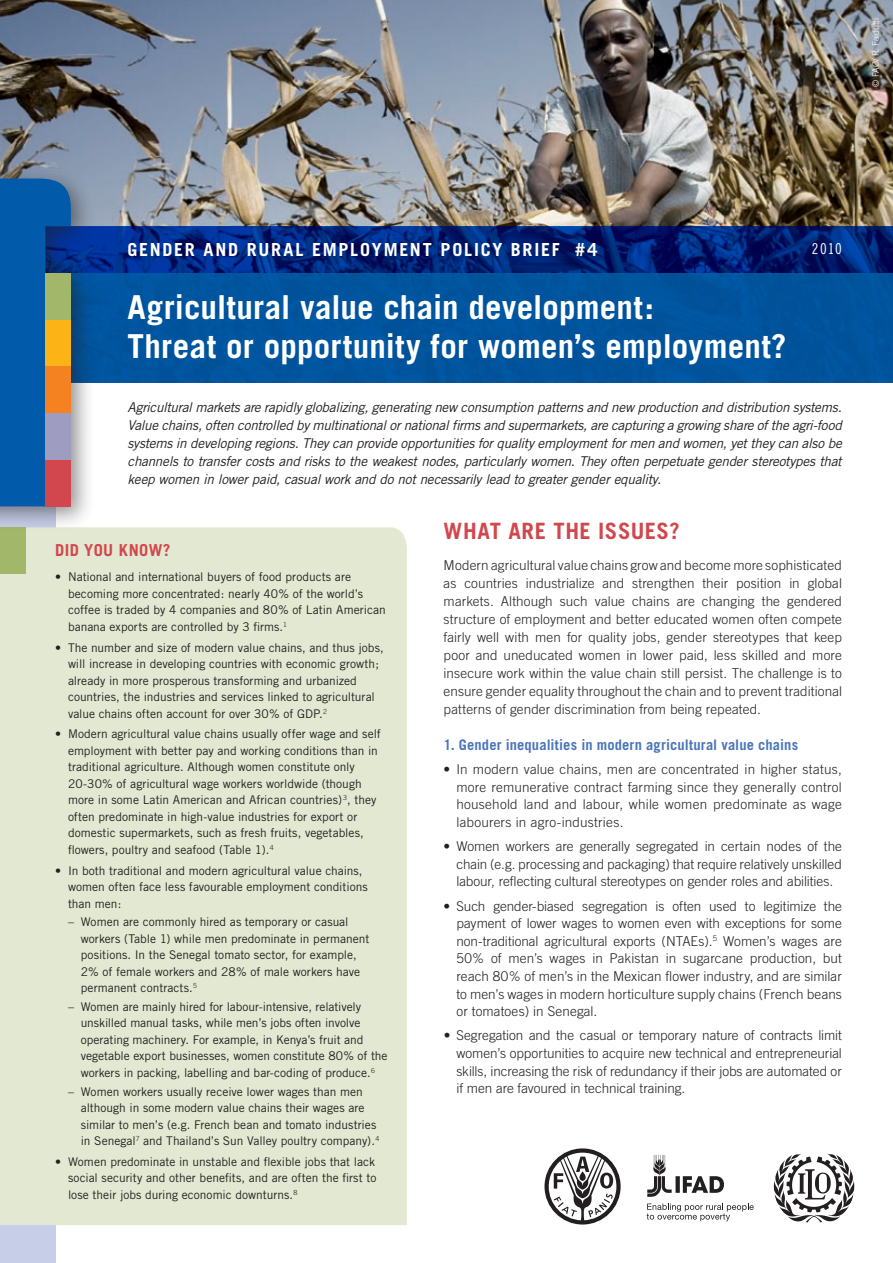
<style>
.page{position:relative;width:893px;height:1263px;background:#fff}
.page>*{position:absolute;margin:0;border:0;box-sizing:border-box;transform-origin:0 0}
.t1{font:700 33px/39px "Trade Gothic";letter-spacing:.005em;color:#fff}
.t2{font:700 22.5px "Trade Gothic";letter-spacing:.025em;color:#d2474d}
.t3{font:700 18px "Trade Gothic";letter-spacing:.095em;color:#fff}
.t4{font:700 16.5px "Trade Gothic";letter-spacing:.02em;color:#d2474d}
.t5{font:15px "Trade Gothic Cond Eighteen";color:#fff}
.t6{font:700 14.55px "Trade Gothic";letter-spacing:.01em;color:#4b75bb}
.t7{font:300 13.5px/17.5px "Trade Gothic";letter-spacing:.005em;color:#231f20;text-align:justify}
.t8{font:italic 13.5px/18px "Trade Gothic";letter-spacing:-.015em;color:#231f20;text-align:justify}
.t9{font:12px/16.5px "Trade Gothic";color:#231f20}
.t10{font:300 9px "Trade Gothic";letter-spacing:-.02em;color:#fff}
</style>
<div class="page">
<div style="left:0;top:296px;width:55px;height:967px;background:#c7cee8"></div>
<div style="left:0;top:527px;width:407px;height:698px;background:#e2e8d1"></div>
<div style="left:0;top:527px;width:26px;height:47px;background:#a3b76b"></div>
<img style="left:0;top:0;width:893px;height:226px">
<svg style="left:103px;top:226px;width:790px;height:47px;background:#002278"></svg>
<div style="left:0;top:273px;width:893px;height:110px;background:#00549d"></div>
<div style="left:0;top:165px;width:103px;height:374px;background:#231f20;opacity:.5"></div>
<div style="left:0;top:224px;width:45px;height:282px;background:#015aaa"></div>
<div style="left:45px;top:366px;width:26px;height:47px;background:#f58220"></div>
<div style="left:45px;top:413px;width:26px;height:47px;background:#9f9cc2"></div>
<div style="left:45px;top:319px;width:26px;height:47px;background:#fbb316"></div>
<div style="left:45px;top:460px;width:26px;height:46px;background:#d2474d"></div>
<div style="left:0;top:179px;width:71px;height:47px;background:#015aaa"></div>
<div style="left:45px;top:273px;width:26px;height:47px;background:#a3b76b"></div>
<svg style="left:544px;top:1148px;width:77px;height:76px"></svg>
<img style="left:774px;top:1153px;width:80px;height:70px">
<svg style="left:647px;top:1155px;width:77px;height:42px"></svg>
<svg style="left:647px;top:1203px;width:107px;height:18px"></svg>
<p class="t10" style="left:870px;top:87px;width:70px;rotate:-90deg">© FAO/ R. Faidutti</p>
<h3 class="t3" style="left:128px;top:238px;width:471px">Gender and Rural Employment Policy Brief #4</h3>
<p class="t5" style="left:812px;top:240px;width:32px">2010</p>
<h1 class="t1" style="left:128px;top:287px;width:660px">Agricultural value chain development:<br>Threat or opportunity for women’s employment?</h1>
<p class="t8" style="left:128px;top:398px;width:716px">Agricultural markets are rapidly globalizing, generating new consumption patterns and new production and distribution systems.<br>Value chains, often controlled by multinational or national firms and supermarkets, are capturing a growing share of the agri-food systems in developing regions. They can provide opportunities for quality employment for men and women, yet they can also be channels to transfer costs and risks to the weakest nodes, particularly women. They often perpetuate gender stereotypes that keep women in lower paid, casual work and do not necessarily lead to greater gender equality.</p>
<h2 class="t2" style="left:444px;top:517px;width:238px">what are the issues?</h2>
<p class="t7" style="left:444px;top:556px;width:400px;line-height:18px">Modern agricultural value chains grow and become more sophisticated as countries industrialize and strengthen their position in global markets. Although such value chains are changing the gendered structure of employment and better educated women often compete fairly well with men for quality jobs, gender stereotypes that keep poor and uneducated women in lower paid, less skilled and more insecure work within the value chain still persist. The challenge is to ensure gender equality throughout the chain and to prevent traditional patterns of gender discrimination from being repeated.</p>
<p class="t6" style="left:444px;top:736px;width:356px">1. Gender inequalities in modern agricultural value chains</p>
<p class="t7" style="left:456px;top:760px;width:387px;text-indent:-13px">• In modern value chains, men are concentrated in higher status, more remunerative contract farming since they generally control household land and labour, while women predominate as wage labourers in agro-industries.</p>
<p class="t7" style="left:456px;top:837px;width:387px;text-indent:-13px">• Women workers are generally segregated in certain nodes of the chain (e.g. processing and packaging) that require relatively unskilled labour, reflecting cultural stereotypes on gender roles and abilities.</p>
<p class="t7" style="left:456px;top:897px;width:387px;text-indent:-13px">• Such gender-biased segregation is often used to legitimize the payment of lower wages to women even with exceptions for some non-traditional agricultural exports (NTAEs).<sup>5</sup> Women’s wages are 50% of men’s wages in Pakistan in sugarcane production, but reach 80% of men’s in the Mexican flower industry, and are similar to men’s wages in modern horticulture supply chains (French beans or tomatoes) in Senegal.</p>
<p class="t7" style="left:456px;top:1027px;width:387px;text-indent:-13px">• Segregation and the casual or temporary nature of contracts limit women’s opportunities to acquire new technical and entrepreneurial skills, increasing the risk of redundancy if their jobs are automated or if men are favoured in technical training.</p>
<h3 class="t4" style="left:55px;top:540px;width:117px">Did you know?</h3>
<p class="t9" style="left:68px;top:569px;width:319px;text-indent:-13px">• National and international buyers of food products are becoming more concentrated: nearly 40% of the world’s coffee is traded by 4 companies and 80% of Latin American banana exports are controlled by 3 firms.<sup>1</sup></p>
<p class="t9" style="left:68px;top:639px;width:317px;text-indent:-13px">• The number and size of modern value chains, and thus jobs, will increase in developing countries with economic growth; already in more prosperous transforming and urbanized countries, the industries and services linked to agricultural value chains often account for over 30% of GDP.<sup>2</sup></p>
<p class="t9" style="left:68px;top:726px;width:314px;text-indent:-13px">• Modern agricultural value chains usually offer wage and self employment with better pay and working conditions than in traditional agriculture. Although women constitute only 20-30% of agricultural wage workers worldwide (though more in some Latin American and African countries)<sup>3</sup>, they often predominate in high-value industries for export or domestic supermarkets, such as fresh fruits, vegetables, flowers, poultry and seafood (Table 1).<sup>4</sup></p>
<p class="t9" style="left:68px;top:862px;width:301px;text-indent:-13px">• In both traditional and modern agricultural value chains, women often face less favourable employment conditions than men:</p>
<p class="t9" style="left:81px;top:913px;width:290px;text-indent:-13px">– Women are commonly hired as temporary or casual workers (Table 1) while men predominate in permanent positions. In the Senegal tomato sector, for example, 2% of female workers and 28% of male workers have permanent contracts.<sup>5</sup></p>
<p class="t9" style="left:81px;top:998px;width:308px;text-indent:-13px">– Women are mainly hired for labour-intensive, relatively unskilled manual tasks, while men’s jobs often involve operating machinery. For example, in Kenya’s fruit and vegetable export businesses, women constitute 80% of the workers in packing, labelling and bar-coding of produce.<sup>6</sup></p>
<p class="t9" style="left:81px;top:1083px;width:300px;text-indent:-13px">– Women workers usually receive lower wages than men although in some modern value chains their wages are similar to men’s (e.g. French bean and tomato industries in Senegal<sup>7</sup> and Thailand’s Sun Valley poultry company).<sup>4</sup></p>
<p class="t9" style="left:68px;top:1153px;width:310px;text-align:justify;text-indent:-13px">• Women predominate in unstable and flexible jobs that lack social security and other benefits, and are often the first to lose their jobs during economic downturns.<sup>8</sup></p>
</div>
